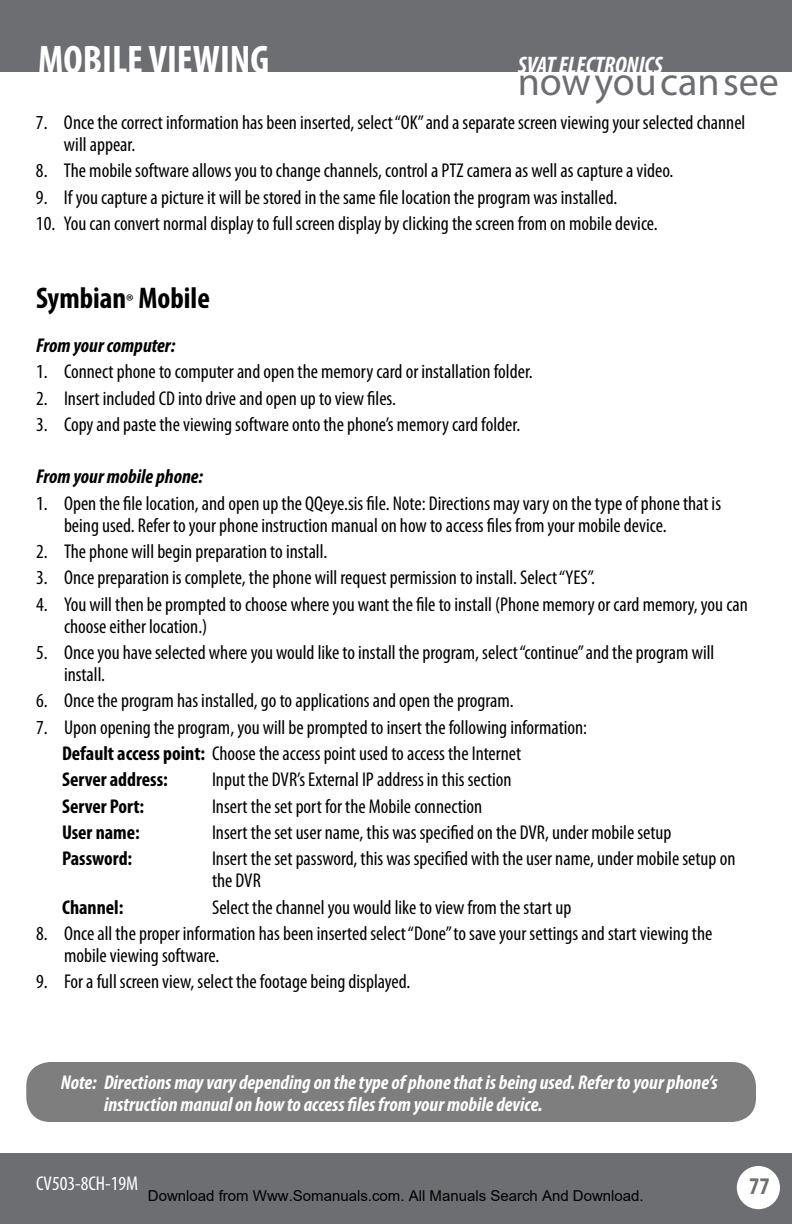
<style>
.page{position:relative;width:792px;height:1224px;background:#fff}
.page>*{position:absolute;margin:0;border:0;box-sizing:border-box;transform-origin:0 0}
.t1{font:700 condensed 40px "Myriad Pro";color:#fff}
.t2{font:40px "Myriad Pro";color:#6d6e71}
.t3{font:700 condensed 30px "Myriad Pro";color:#000}
.t4{font:italic 700 condensed 24px "Myriad Pro";color:#fff}
.t5{font:700 condensed 24px "Myriad Pro";color:#6d6e71}
.t6{font:condensed 20px/22px "Myriad Pro";color:#000}
.t7{font:italic 700 condensed 20px/22px "Myriad Pro";color:#fff}
.t8{font:italic 700 condensed 20px "Myriad Pro";color:#000}
.t9{font:700 condensed 20px "Myriad Pro";color:#000}
.t10{font:condensed 20px "Myriad Pro";color:#fff}
.t11{font:15px "Arial";color:#000}
.s1{font-weight:400;font-size:20px}
.s2{font-weight:700}
</style>
<div class="page">
<div style="left:0;top:1153px;width:792px;height:71px;background:#6d6e71"></div>
<div style="left:737px;top:1166px;width:43px;height:43px;background:#fff;border-radius:50%"></div>
<div style="left:0;top:0;width:792px;height:72px;background:#6d6e71"></div>
<div style="left:26px;top:1062px;width:730px;height:60px;background:#7e7e7e;border-radius:24px"></div>
<h1 class="t1" style="left:38px;top:35px;width:233px">MOBILE VIEWING</h1>
<p class="t4" style="left:518px;top:50px;width:147px">SVAT ELECTRONICS</p>
<h1 class="t2" style="left:518px;top:57px;width:263px">now you can see</h1>
<p class="t6" style="left:64px;top:111px;width:683px;text-indent:-28px">7. Once the correct information has been inserted, select “OK” and a separate screen viewing your selected channel will appear.</p>
<p class="t6" style="left:36px;top:159px;width:639px">8. The mobile software allows you to change channels, control a PTZ camera as well as capture a video.</p>
<p class="t6" style="left:36px;top:186px;width:583px">9. If you capture a picture it will be stored in the same file location the program was installed.</p>
<p class="t6" style="left:36px;top:212px;width:623px">10. You can convert normal display to full screen display by clicking the screen from on mobile device.</p>
<h2 class="t3" style="left:36px;top:279px;width:175px">Symbian<span class="s1">®</span> Mobile</h2>
<p class="t8" style="left:36px;top:333px;width:141px">From your computer:</p>
<p class="t6" style="left:36px;top:360px;width:498px">1. Connect phone to computer and open the memory card or installation folder.</p>
<p class="t6" style="left:36px;top:387px;width:361px">2. Insert included CD into drive and open up to view files.</p>
<p class="t6" style="left:36px;top:413px;width:486px">3. Copy and paste the viewing software onto the phone’s memory card folder.</p>
<p class="t8" style="left:36px;top:464px;width:169px">From your mobile phone:</p>
<p class="t6" style="left:64px;top:492px;width:659px;text-indent:-28px">1. Open the file location, and open up the QQeye.sis file. Note: Directions may vary on the type of phone that is being used. Refer to your phone instruction manual on how to access files from your mobile device.</p>
<p class="t6" style="left:36px;top:540px;width:293px">2. The phone will begin preparation to install.</p>
<p class="t6" style="left:36px;top:567px;width:560px">3. Once preparation is complete, the phone will request permission to install. Select “YES”.</p>
<p class="t6" style="left:64px;top:593px;width:685px;text-indent:-28px">4. You will then be prompted to choose where you want the file to install (Phone memory or card memory, you can choose either location.)</p>
<p class="t6" style="left:64px;top:641px;width:652px;text-indent:-28px">5. Once you have selected where you would like to install the program, select “continue” and the program will install.</p>
<p class="t6" style="left:36px;top:690px;width:479px">6. Once the program has installed, go to applications and open the program.</p>
<p class="t6" style="left:62px;top:714px;width:527px;line-height:26.4px;text-indent:-26px">7. Upon opening the program, you will be prompted to insert the following information:<br><span class="s2">Default access point:</span> Choose the access point used to access the Internet<br><span class="s2">Server address:</span></p>
<p class="t6" style="left:212px;top:769px;width:301px">Input the DVR’s External IP address in this section</p>
<p class="t9" style="left:62px;top:794px;width:84px">Server Port:</p>
<p class="t6" style="left:212px;top:795px;width:272px">Insert the set port for the Mobile connection</p>
<p class="t9" style="left:62px;top:820px;width:79px">User name:</p>
<p class="t6" style="left:212px;top:821px;width:461px">Insert the set user name, this was specified on the DVR, under mobile setup</p>
<p class="t9" style="left:62px;top:846px;width:72px">Password:</p>
<p class="t6" style="left:212px;top:847px;width:525px">Insert the set password, this was specified with the user name, under mobile setup on the DVR</p>
<p class="t9" style="left:62px;top:894px;width:63px">Channel:</p>
<p class="t6" style="left:212px;top:896px;width:361px">Select the channel you would like to view from the start up</p>
<p class="t6" style="left:64px;top:922px;width:650px;text-indent:-28px">8. Once all the proper information has been inserted select “Done” to save your settings and start viewing the mobile viewing software.</p>
<p class="t6" style="left:36px;top:970px;width:376px">9. For a full screen view, select the footage being displayed.</p>
<p class="t7" style="left:104px;top:1071px;width:615px;text-indent:-43px">Note: Directions may vary depending on the type of phone that is being used. Refer to your phone’s instruction manual on how to access files from your mobile device.</p>
<p class="t10" style="left:36px;top:1171px;width:104px">CV503-8CH-19M</p>
<p class="t5" style="left:749px;top:1171px;width:22px">77</p>
<p class="t11" style="left:148px;top:1187px;width:497px">Download from Www.Somanuals.com. All Manuals Search And Download.</p>
</div>
